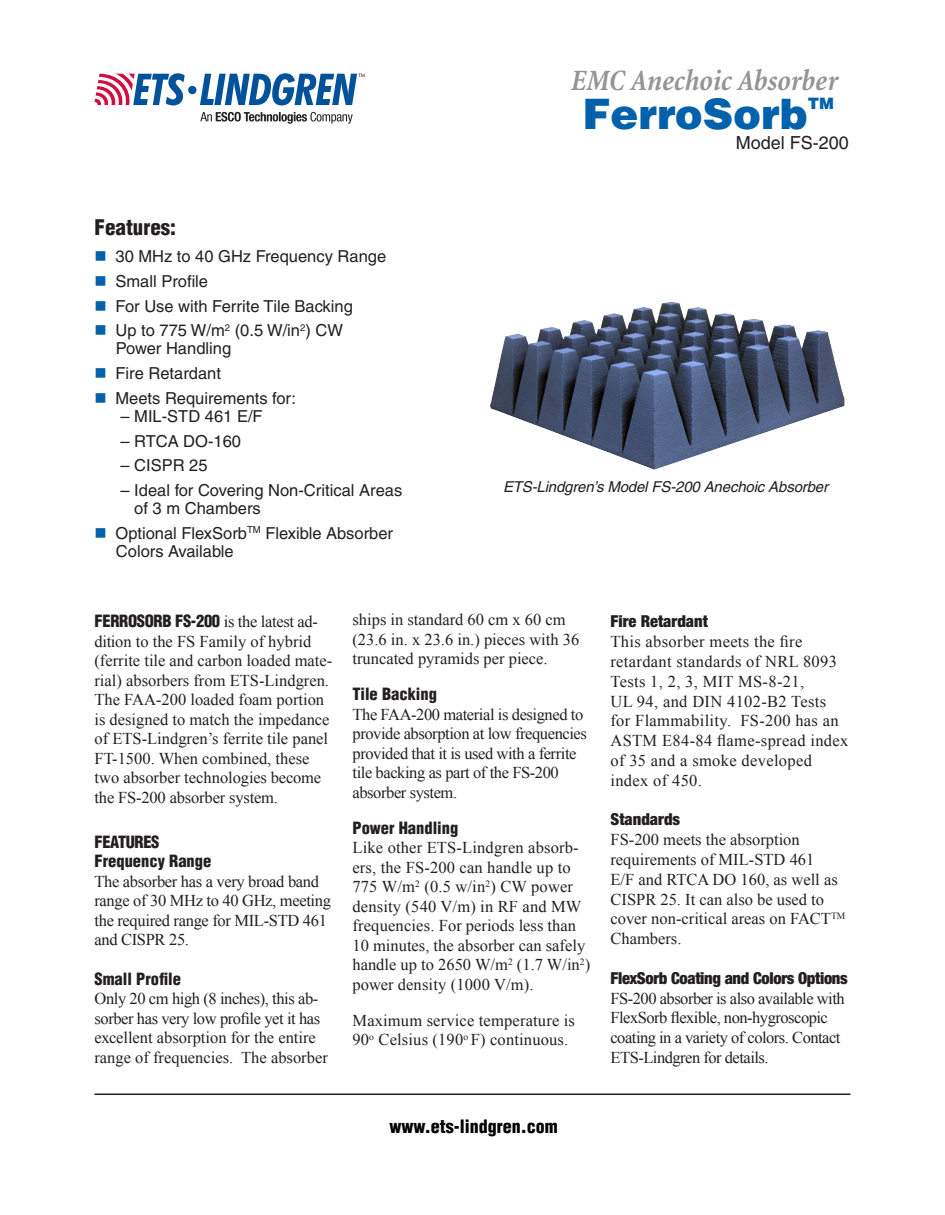
<style>
.page{position:relative;width:945px;height:1215px;background:#fff}
.page>*{position:absolute;margin:0;border:0;box-sizing:border-box;transform-origin:0 0}
.Body_text{font:900 42px "Helvetica";color:#0161ab}
.t1{font:italic 700 condensed 30px "Minion";letter-spacing:-.005em;color:#939598}
.Subhead_2{font:900 condensed 21px "Helvetica";color:#231f20}
.t2{font:900 condensed 18px "Helvetica";color:#000}
.Body_text-2{font:18px "Helvetica";color:#231f20}
.Body_text-3{font:16.5px/19.5px "Times New Roman";color:#231f20}
.bullets{font:16.5px/18px "Helvetica";color:#231f20}
.Body_text-4{font:16.5px/19.8px "Times New Roman";letter-spacing:.02em;color:#231f20}
.Body_text-5{font:16.5px/19.5px "Times New Roman";letter-spacing:-.025em;color:#231f20}
.Body_text-6{font:16.5px/19.8px "Times New Roman";letter-spacing:-.03em;color:#231f20}
.Body_text-7{font:16.5px/19.5px "Times New Roman";letter-spacing:-.02em;color:#231f20}
.Body_text-8{font:900 condensed 16.5px "Helvetica";color:#231f20}
.t3{font:900 condensed 16.5px "Helvetica Neue";letter-spacing:-.02em;color:#231f20}
.t4{font:900 condensed 16.5px "Helvetica Neue";color:#231f20}
.Body_text-9{font:900 condensed 16.5px "Helvetica";letter-spacing:-.025em;color:#231f20}
.Body_text-10{font:900 15.75px "Helvetica";color:#0161ab}
.t5{font:italic 15px "Helvetica";letter-spacing:-.01em;color:#231f20}
.s1{color:#0161ab}
.s2{font-family:"Helvetica";font-weight:900;font-stretch:condensed}
</style>
<div class="page">
<hr style="left:94px;top:1094px;width:756px;height:1px;background:#231f20">
<svg style="left:200px;top:112px;width:153px;height:12px"></svg>
<svg style="left:200px;top:73px;width:165px;height:32px"></svg>
<div style="left:188px;top:86px;width:9px;height:8px;background:#01529a;border-radius:50%"></div>
<svg style="left:95px;top:73px;width:90px;height:32px"></svg>
<img style="left:490px;top:302px;width:355px;height:168px">
<p class="t1" style="left:571px;top:64px;width:269px">EMC Anechoic Absorber</p>
<p class="Body_text" style="left:582px;top:86px;width:227px">FerroSorb</p>
<p class="Body_text-10" style="left:808px;top:93px;width:28px">TM</p>
<p class="Subhead_2" style="left:94px;top:214px;width:83px">Features:</p>
<p class="bullets" style="left:94px;top:247px;width:293px"><span class="s1">■</span> 30 MHz to 40 GHz Frequency Range</p>
<p class="bullets" style="left:94px;top:272px;width:115px"><span class="s1">■</span> Small Profile</p>
<p class="bullets" style="left:94px;top:297px;width:260px"><span class="s1">■</span> For Use with Ferrite Tile Backing</p>
<p class="bullets" style="left:116px;top:322px;width:229px;text-indent:-21px"><span class="s1">■</span> Up to 775 W/m<sup>2</sup> (0.5 W/in<sup>2</sup>) CW<br>Power Handling</p>
<p class="bullets" style="left:94px;top:364px;width:128px"><span class="s1">■</span> Fire Retardant</p>
<p class="bullets" style="left:94px;top:389px;width:203px"><span class="s1">■</span> Meets Requirements for:</p>
<p class="bullets" style="left:121px;top:407px;width:144px">– MIL-STD 461 E/F</p>
<p class="bullets" style="left:121px;top:432px;width:122px">– RTCA DO-160</p>
<p class="bullets" style="left:121px;top:457px;width:89px">– CISPR 25</p>
<p class="bullets" style="left:134px;top:481px;width:269px;text-indent:-14px">– Ideal for Covering Non-Critical Areas of 3 m Chambers</p>
<p class="bullets" style="left:116px;top:524px;width:279px;text-indent:-21px"><span class="s1">■</span> Optional FlexSorb<sup>TM</sup> Flexible Absorber<br>Colors Available</p>
<p class="Body_text-2" style="left:736px;top:132px;width:115px">Model FS-200</p>
<p class="t5" style="left:503px;top:478px;width:327px">ETS-Lindgren’s Model FS-200 Anechoic Absorber</p>
<p class="Body_text-3" style="left:94px;top:612px;width:239px"><span class="s2">FERROSORB FS-200</span> is the latest ad&shy;dition to the FS Family of hybrid (ferrite tile and carbon loaded mate&shy;rial) absorbers from ETS-Lindgren.<br>The FAA-200 loaded foam portion is designed to match the impedance of ETS-Lindgren’s ferrite tile panel FT-1500. When combined, these two absorber technologies become the FS-200 absorber system.</p>
<p class="Body_text-9" style="left:94px;top:831px;width:66px">FEATURES</p>
<p class="Body_text-8" style="left:94px;top:851px;width:118px">Frequency Range</p>
<p class="Body_text-7" style="left:94px;top:871px;width:238px">The absorber has a very broad band range of 30 MHz to 40 GHz, meeting the required range for MIL-STD 461 and CISPR 25.</p>
<p class="Body_text-8" style="left:94px;top:968px;width:88px">Small Profile</p>
<p class="Body_text-3" style="left:94px;top:989px;width:235px">Only 20 cm high (8 inches), this ab&shy;sorber has very low profile yet it has excellent absorption for the entire range of frequencies. The absorber</p>
<p class="Body_text-3" style="left:352px;top:610px;width:228px">ships in standard 60 cm x 60 cm (23.6 in. x 23.6 in.) pieces with 36 truncated pyramids per piece.</p>
<p class="Body_text-8" style="left:352px;top:684px;width:86px">Tile Backing</p>
<p class="Body_text-5" style="left:352px;top:704px;width:236px">The FAA-200 material is designed to provide absorption at low frequencies provided that it is used with a ferrite tile backing as part of the FS-200 absorber system.</p>
<p class="Body_text-8" style="left:352px;top:817px;width:107px">Power Handling</p>
<p class="Body_text-3" style="left:352px;top:838px;width:239px">Like other ETS-Lindgren absorb&shy;ers, the FS-200 can handle up to<br>775 W/m<sup>2</sup> (0.5 w/in<sup>2</sup>) CW power density (540 V/m) in RF and MW frequencies. For periods less than<br>10 minutes, the absorber can safely handle up to 2650 W/m<sup>2</sup> (1.7 W/in<sup>2</sup>) power density (1000 V/m).</p>
<p class="Body_text-3" style="left:352px;top:1010px;width:224px">Maximum service temperature is<br>90<sup>o</sup> Celsius (190<sup>o</sup> F) continuous.</p>
<p class="t4" style="left:610px;top:611px;width:99px">Fire Retardant</p>
<p class="Body_text-4" style="left:610px;top:631px;width:239px">This absorber meets the fire retardant standards of NRL 8093<br>Tests 1, 2, 3, MIT MS-8-21,<br>UL 94, and DIN 4102-B2 Tests for Flammability. FS-200 has an<br>ASTM E84-84 flame-spread index of 35 and a smoke developed index of 450.</p>
<p class="t4" style="left:610px;top:809px;width:71px">Standards</p>
<p class="Body_text-3" style="left:610px;top:829px;width:236px">FS-200 meets the absorption requirements of MIL-STD 461<br>E/F and RTCA DO 160, as well as<br>CISPR 25. It can also be used to cover non-critical areas on FACT<sup>TM<br></sup>Chambers.</p>
<p class="t3" style="left:610px;top:968px;width:239px">FlexSorb Coating and Colors Options</p>
<p class="Body_text-6" style="left:610px;top:988px;width:236px">FS-200 absorber is also available with FlexSorb flexible, non-hygroscopic coating in a variety of colors. Contact ETS-Lindgren for details.</p>
<p class="t2" style="left:389px;top:1115px;width:170px">www.ets-lindgren.com</p>
</div>
